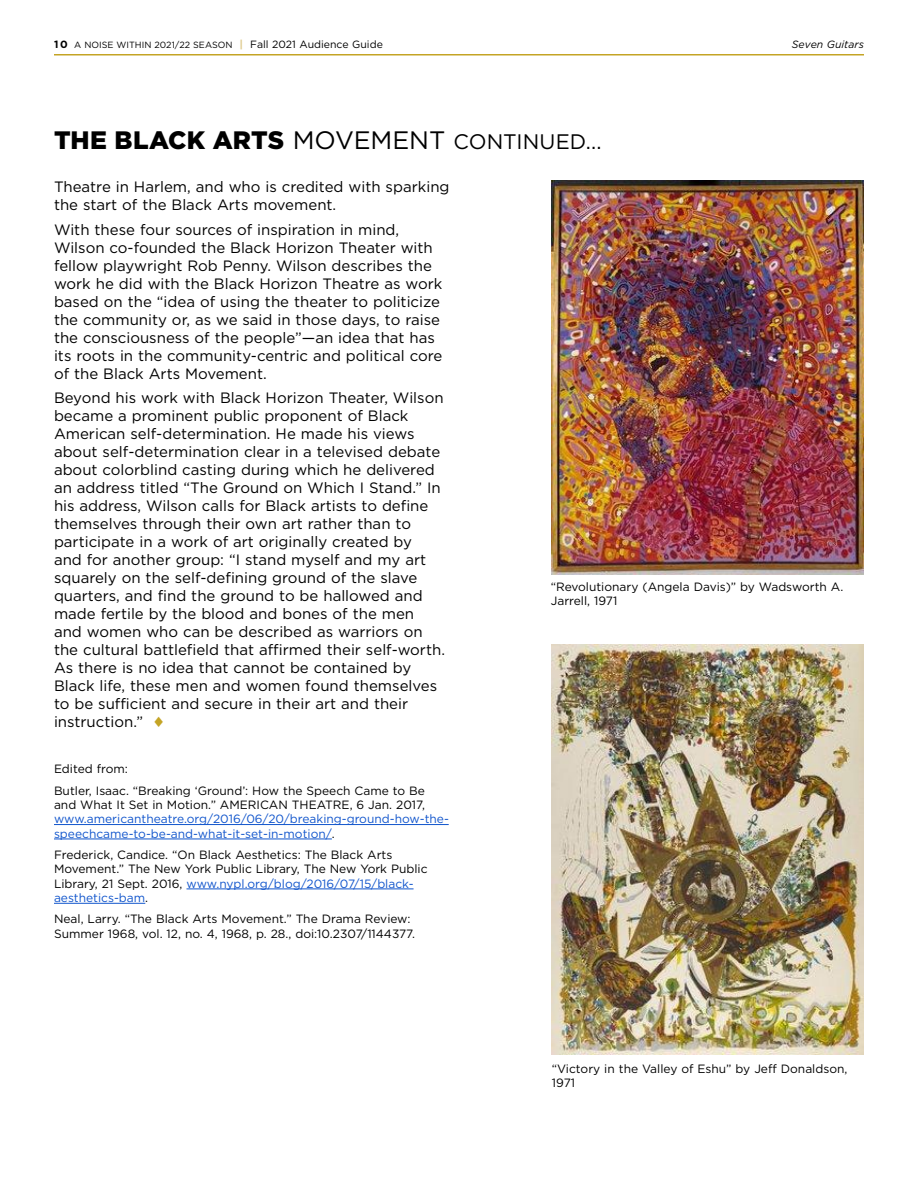
<style>
.page{position:relative;width:918px;height:1188px;background:#fff}
.page>*{position:absolute;margin:0;border:0;box-sizing:border-box;transform-origin:0 0}
.t1{font:900 25.2px "Gotham";letter-spacing:.005em;color:#000}
.t2{font:15px/18px "Gotham";color:#000}
.t3{font:12px/14.4px "Gotham";color:#000}
.t4{font:12px/14.4px "Gotham";color:#15c}
.t5{font:italic 10.5px "Gotham";color:#000}
.t6{font:9px "Gotham";color:#000}
.s1{font-weight:700;font-size:10.5px}
.s2{font-weight:700;font-size:10.5px;color:#dec98b}
.s3{font-size:10.5px}
.s4{font-weight:400}
.s5{font-weight:400;font-size:21px}
.s6{color:#c4a425}
.s7{color:#000}
.s8{color:#15c}
</style>
<div class="page">
<hr style="left:54px;top:824px;width:395px;height:1px;background:#15c">
<hr style="left:54px;top:839px;width:278px;height:1px;background:#15c">
<hr style="left:186px;top:889px;width:228px;height:1px;background:#15c">
<hr style="left:54px;top:903px;width:91px;height:1px;background:#15c">
<img style="left:552px;top:180px;width:312px;height:395px">
<img style="left:552px;top:645px;width:312px;height:409px">
<hr style="left:54px;top:54px;width:810px;height:2px;background:#c4a425">
<p class="t6" style="left:54px;top:39px;width:330px"><span class="s1">10</span> A NOISE WITHIN 2021/22 SEASON <span class="s2">|</span> <span class="s3">Fall 2021 Audience Guide</span></p>
<p class="t5" style="left:792px;top:38px;width:74px">Seven Guitars</p>
<h1 class="t1" style="left:54px;top:124px;width:537px">THE BLACK ARTS <span class="s4">MOVEMENT</span> <span class="s5">CONTINUED...</span></h1>
<p class="t2" style="left:54px;top:178px;width:397px">Theatre in Harlem, and who is credited with sparking the start of the Black Arts movement.</p>
<p class="t2" style="left:54px;top:220px;width:390px">With these four sources of inspiration in mind, Wilson co-founded the Black Horizon Theater with fellow playwright Rob Penny. Wilson describes the work he did with the Black Horizon Theatre as work based on the “idea of using the theater to politicize the community or, as we said in those days, to raise the consciousness of the people”—an idea that has its roots in the community-centric and political core of the Black Arts Movement.</p>
<p class="t2" style="left:54px;top:389px;width:391px">Beyond his work with Black Horizon Theater, Wilson became a prominent public proponent of Black American self-determination. He made his views about self-determination clear in a televised debate about colorblind casting during which he delivered an address titled “The Ground on Which I Stand.” In his address, Wilson calls for Black artists to define themselves through their own art rather than to participate in a work of art originally created by and for another group: “I stand myself and my art squarely on the self-defining ground of the slave quarters, and find the ground to be hallowed and made fertile by the blood and bones of the men and women who can be described as warriors on the cultural battlefield that affirmed their self-worth.<br>As there is no idea that cannot be contained by Black life, these men and women found themselves to be sufficient and secure in their art and their instruction.” <span class="s6">♦</span></p>
<p class="t3" style="left:54px;top:759px;width:372px;line-height:21.1px">Edited from:<br>Butler, Isaac. “Breaking ‘Ground’: How the Speech Came to Be</p>
<p class="t3" style="left:54px;top:797px;width:373px">and What It Set in Motion.” AMERICAN THEATRE, 6 Jan. 2017,</p>
<p class="t4" style="left:54px;top:812px;width:396px">www.americantheatre.org/2016/06/20/breaking-ground-how-the&shy;speechcame-to-be-and-what-it-set-in-motion/<span class="s7">.</span></p>
<p class="t3" style="left:54px;top:847px;width:375px">Frederick, Candice. “On Black Aesthetics: The Black Arts Movement.” The New York Public Library, The New York Public Library, 21 Sept. 2016, <span class="s8">www.nypl.org/blog/2016/07/15/black&shy;aesthetics-bam</span>.</p>
<p class="t3" style="left:54px;top:912px;width:361px">Neal, Larry. “The Black Arts Movement.” The Drama Review:<br>Summer 1968, vol. 12, no. 4, 1968, p. 28., doi:10.2307/1144377.</p>
<p class="t3" style="left:551px;top:579px;width:292px">“Revolutionary (Angela Davis)” by Wadsworth A.<br>Jarrell, 1971</p>
<p class="t3" style="left:552px;top:1061px;width:297px">“Victory in the Valley of Eshu” by Jeff Donaldson,<br>1971</p>
</div>
